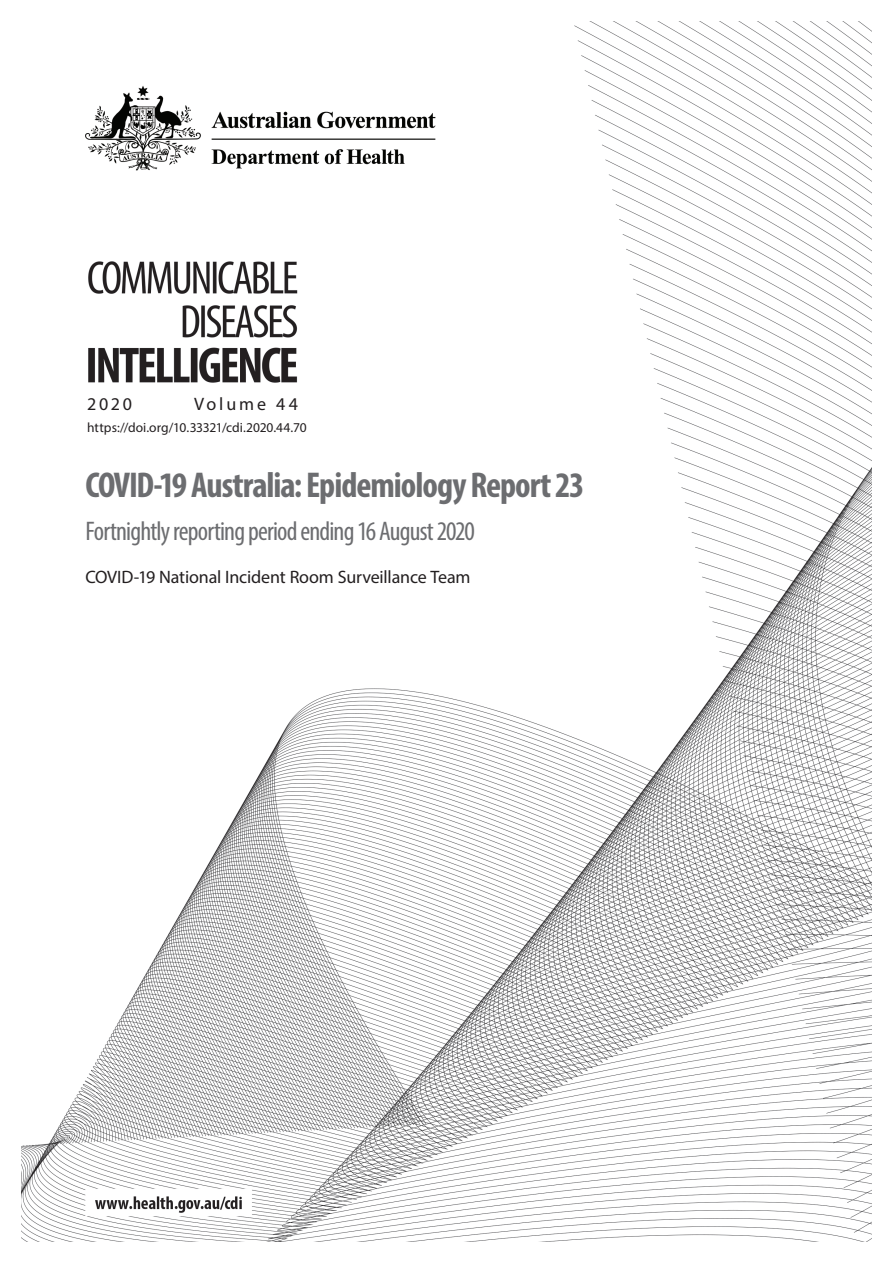
<style>
.page{position:relative;width:893px;height:1263px;background:#fff}
.page>*{position:absolute;margin:0;border:0;box-sizing:border-box;transform-origin:0 0}
.Frontpage_Title{font:700 condensed 36px "Myriad Pro";letter-spacing:-.03em;color:#6c6d70}
.Subtitle{font:condensed 27px "Myriad Pro";letter-spacing:-.03em;color:#6c6d70}
.Author{font:18px "Myriad Pro";letter-spacing:-.005em;color:#231f20}
.Author-2{font:18px "Myriad Pro";letter-spacing:.165em;color:#231f20}
.t1{font:13.5px "Myriad Pro";letter-spacing:-.005em;color:#231f20}
</style>
<div class="page">
<img style="left:21px;top:21px;width:851px;height:1221px">
<p class="Author" style="left:87px;top:393px;width:46px">2020</p>
<p class="Author-2" style="left:194px;top:393px;width:105px">Volume 44</p>
<p class="t1" style="left:87px;top:419px;width:221px">https://doi.org/10.33321/cdi.2020.44.70</p>
<p class="Frontpage_Title" style="left:86px;top:462px;width:501px">COVID-19 Australia: Epidemiology Report 23</p>
<p class="Subtitle" style="left:86px;top:515px;width:391px">Fortnightly reporting period ending 16 August 2020</p>
<p class="Author" style="left:86px;top:566px;width:387px">COVID-19 National Incident Room Surveillance Team</p>
</div>
